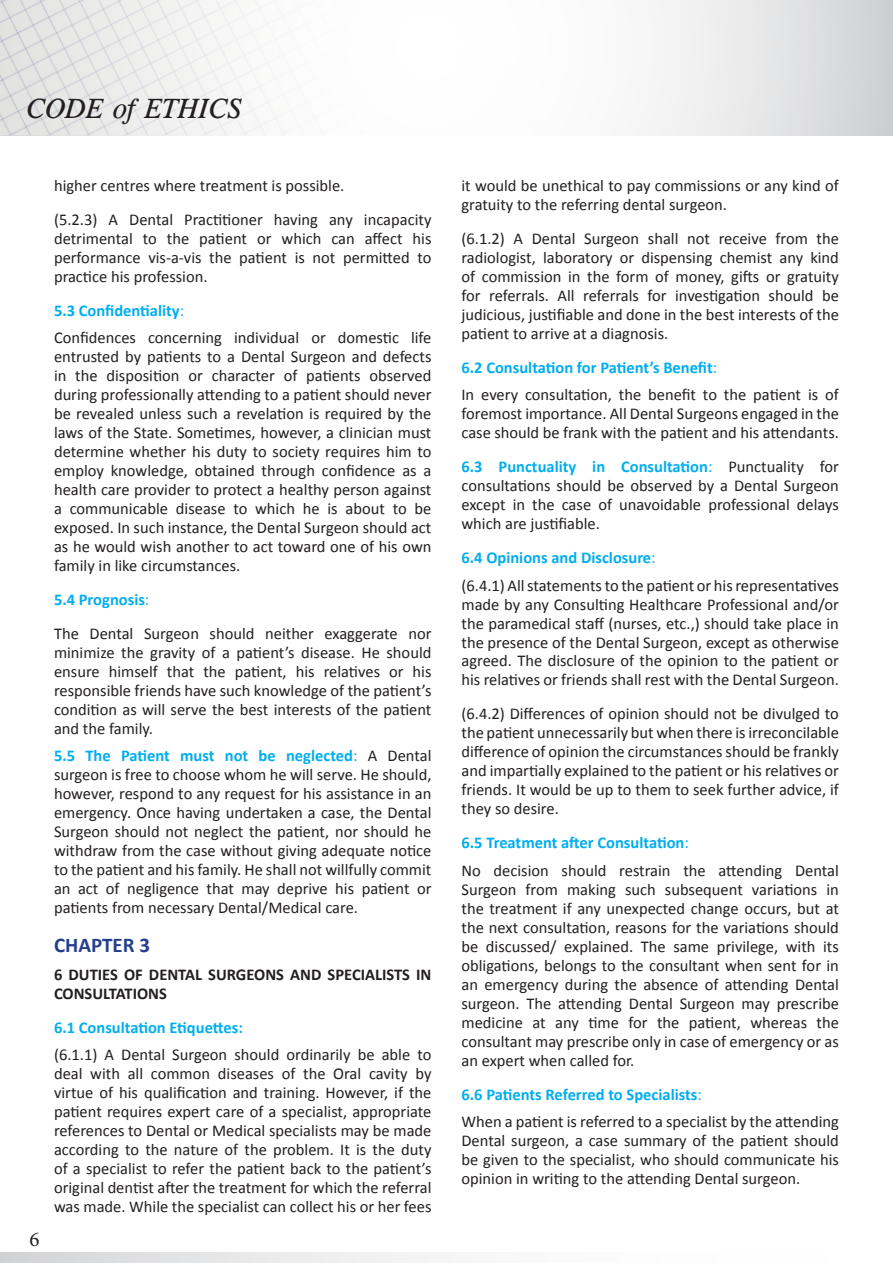
<style>
.page{position:relative;width:893px;height:1263px;background:#fff}
.page>*{position:absolute;margin:0;border:0;box-sizing:border-box;transform-origin:0 0}
.t1{font:italic 28.5px "Times Cg ATT";color:#231f20}
.t2{font:700 21px "Calibri";color:#253f8e}
.t3{font:21px "Minion Pro";color:#231f20}
.t4{font:16.5px/18.9px "Calibri";color:#231f20;text-align:justify}
.t5{font:700 16.5px/18.9px "Calibri";color:#231f20}
.t6{font:700 16.5px "Calibri";color:#00aeef}
.s1{font-weight:700;color:#00aeef}
.s2{color:#00aeef}
</style>
<div class="page">
<svg style="left:644px;top:0;width:248px;height:135px"></svg>
<img style="left:0;top:0;width:300px;height:135px">
<hr style="left:892px;top:0;width:1px;height:135px;background:#cdced0">
<svg style="left:0;top:1252px;width:433px;height:11px;fill:#e6e7e8"></svg>
<h1 class="t1" style="left:26px;top:92px;width:217px">CODE of ETHICS</h1>
<p class="t3" style="left:29px;top:1225px;width:12px">6</p>
<p class="t4" style="left:54px;top:169px;width:379px;line-height:33.9px">higher centres where treatment is possible.<br>(5.2.3) A Dental Practitioner having any incapacity</p>
<p class="t4" style="left:54px;top:229px;width:379px">detrimental to the patient or which can affect his performance vis-a-vis the patient is not permitted to practice his profession.</p>
<p class="t4" style="left:54px;top:297px;width:379px;line-height:27.5px"><span class="s1">5.3 Confidentiality</span><span class="s2">:<br></span>Confidences concerning individual or domestic life</p>
<p class="t4" style="left:54px;top:347px;width:379px">entrusted by patients to a Dental Surgeon and defects in the disposition or character of patients observed during professionally attending to a patient should never be revealed unless such a revelation is required by the laws of the State. Sometimes, however, a clinician must determine whether his duty to society requires him to employ knowledge, obtained through confidence as a health care provider to protect a healthy person against a communicable disease to which he is about to be exposed. In such instance, the Dental Surgeon should act as he would wish another to act toward one of his own family in like circumstances.</p>
<p class="t4" style="left:54px;top:583px;width:379px;line-height:33.9px"><span class="s1">5.4 Prognosis</span><span class="s2">:<br></span>The Dental Surgeon should neither exaggerate nor</p>
<p class="t4" style="left:54px;top:643px;width:379px">minimize the gravity of a patient’s disease. He should ensure himself that the patient, his relatives or his responsible friends have such knowledge of the patient’s condition as will serve the best interests of the patient and the family.</p>
<p class="t4" style="left:54px;top:746px;width:379px"><span class="s1">5.5 The Patient must not be neglected</span><span class="s2">:</span> A Dental surgeon is free to choose whom he will serve. He should, however, respond to any request for his assistance in an emergency. Once having undertaken a case, the Dental Surgeon should not neglect the patient, nor should he withdraw from the case without giving adequate notice to the patient and his family. He shall not willfully commit an act of negligence that may deprive his patient or patients from necessary Dental/Medical care.</p>
<p class="t2" style="left:54px;top:932px;width:98px">CHAPTER 3</p>
<p class="t5" style="left:54px;top:965px;width:379px">6 DUTIES OF DENTAL SURGEONS AND SPECIALISTS IN<br>CONSULTATIONS</p>
<p class="t6" style="left:54px;top:1017px;width:190px">6.1 Consultation Etiquettes:</p>
<p class="t4" style="left:54px;top:1045px;width:379px">(6.1.1) A Dental Surgeon should ordinarily be able to deal with all common diseases of the Oral cavity by virtue of his qualification and training. However, if the patient requires expert care of a specialist, appropriate references to Dental or Medical specialists may be made according to the nature of the problem. It is the duty of a specialist to refer the patient back to the patient’s original dentist after the treatment for which the referral was made. While the specialist can collect his or her fees</p>
<p class="t4" style="left:461px;top:176px;width:379px">it would be unethical to pay commissions or any kind of gratuity to the referring dental surgeon.</p>
<p class="t4" style="left:461px;top:229px;width:379px">(6.1.2) A Dental Surgeon shall not receive from the radiologist, laboratory or dispensing chemist any kind of commission in the form of money, gifts or gratuity for referrals. All referrals for investigation should be judicious, justifiable and done in the best interests of the patient to arrive at a diagnosis.</p>
<p class="t4" style="left:461px;top:354px;width:379px;line-height:27.5px"><span class="s1">6.2 Consultation for Patient’s Benefit</span><span class="s2">:<br></span>In every consultation, the benefit to the patient is of</p>
<p class="t4" style="left:461px;top:404px;width:379px">foremost importance. All Dental Surgeons engaged in the case should be frank with the patient and his attendants.</p>
<p class="t4" style="left:461px;top:457px;width:379px"><span class="s1">6.3 Punctuality in Consultation</span><span class="s2">:</span> Punctuality for consultations should be observed by a Dental Surgeon except in the case of unavoidable professional delays which are justifiable.</p>
<p class="t4" style="left:461px;top:544px;width:379px;line-height:27.5px"><span class="s1">6.4 Opinions and Disclosure</span><span class="s2">:<br></span>(6.4.1) All statements to the patient or his representatives</p>
<p class="t4" style="left:461px;top:595px;width:379px">made by any Consulting Healthcare Professional and/or the paramedical staff (nurses, etc.,) should take place in the presence of the Dental Surgeon, except as otherwise agreed. The disclosure of the opinion to the patient or his relatives or friends shall rest with the Dental Surgeon.</p>
<p class="t4" style="left:461px;top:704px;width:379px">(6.4.2) Differences of opinion should not be divulged to the patient unnecessarily but when there is irreconcilable difference of opinion the circumstances should be frankly and impartially explained to the patient or his relatives or friends. It would be up to them to seek further advice, if they so desire.</p>
<p class="t4" style="left:461px;top:829px;width:379px;line-height:27.5px"><span class="s1">6.5 Treatment after Consultation</span><span class="s2">:<br></span>No decision should restrain the attending Dental</p>
<p class="t4" style="left:461px;top:880px;width:379px">Surgeon from making such subsequent variations in the treatment if any unexpected change occurs, but at the next consultation, reasons for the variations should be discussed/ explained. The same privilege, with its obligations, belongs to the consultant when sent for in an emergency during the absence of attending Dental surgeon. The attending Dental Surgeon may prescribe medicine at any time for the patient, whereas the consultant may prescribe only in case of emergency or as an expert when called for.</p>
<p class="t4" style="left:461px;top:1080px;width:379px;line-height:27.5px"><span class="s1">6.6 Patients Referred to Specialists</span><span class="s2">:<br></span>When a patient is referred to a specialist by the attending</p>
<p class="t4" style="left:461px;top:1131px;width:379px">Dental surgeon, a case summary of the patient should be given to the specialist, who should communicate his opinion in writing to the attending Dental surgeon.</p>
</div>
